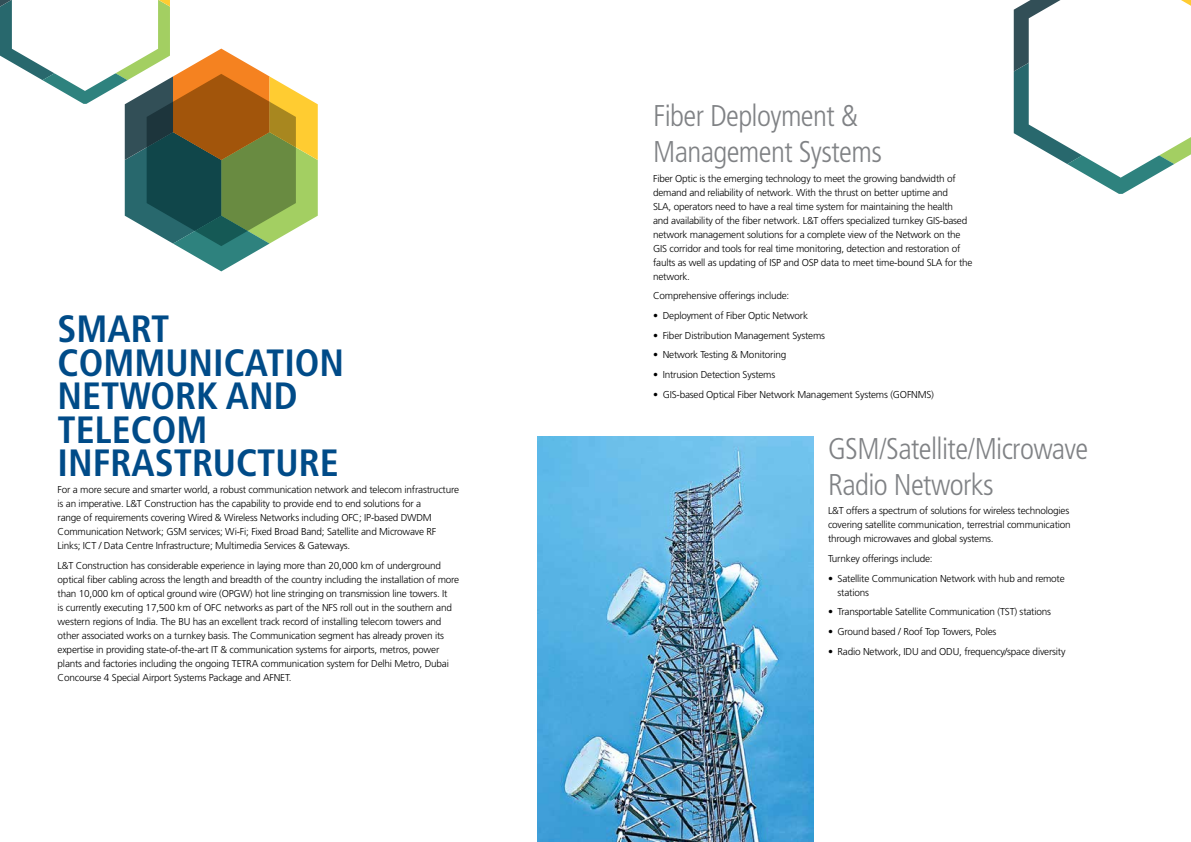
<style>
.page{position:relative;width:1191px;height:842px;background:#fff}
.page>*{position:absolute;margin:0;border:0;box-sizing:border-box;transform-origin:0 0}
.t1{font:700 condensed 38px/33.6px "Frutiger LT Pro";color:#004b88}
.t2{font:300 condensed 30px/35.7px "Frutiger LT Pro";letter-spacing:-.02em;color:#808285}
.t3{font:300 10px/14px "Frutiger LT Pro";letter-spacing:-.02em;color:#000}
</style>
<div class="page">
<svg style="left:0;top:0;width:318px;height:271px"></svg>
<svg style="left:1013px;top:0;width:178px;height:194px"></svg>
<img style="left:538px;top:437px;width:276px;height:405px">
<h1 class="t1" style="left:58px;top:312px;width:288px">SMART<br>COMMUNICATION<br>NETWORK AND<br>TELECOM<br>INFRASTRUCTURE</h1>
<p class="t3" style="left:58px;top:483px;width:403px">For a more secure and smarter world, a robust communication network and telecom infrastructure is an imperative. L&amp;T Construction has the capability to provide end to end solutions for a<br>range of requirements covering Wired &amp; Wireless Networks including OFC; IP-based DWDM Communication Network; GSM services; Wi-Fi; Fixed Broad Band; Satellite and Microwave RF Links; ICT / Data Centre Infrastructure; Multimedia Services &amp; Gateways.</p>
<p class="t3" style="left:58px;top:558px;width:403px">L&amp;T Construction has considerable experience in laying more than 20,000 km of underground optical fiber cabling across the length and breadth of the country including the installation of more than 10,000 km of optical ground wire (OPGW) hot line stringing on transmission line towers. It<br>is currently executing 17,500 km of OFC networks as part of the NFS roll out in the southern and western regions of India. The BU has an excellent track record of installing telecom towers and other associated works on a turnkey basis. The Communication segment has already proven its expertise in providing state-of-the-art IT &amp; communication systems for airports, metros, power plants and factories including the ongoing TETRA communication system for Delhi Metro, Dubai Concourse 4 Special Airport Systems Package and AFNET.</p>
<h2 class="t2" style="left:653px;top:98px;width:230px">Fiber Deployment &amp;<br>Management Systems</h2>
<p class="t3" style="left:653px;top:171px;width:321px">Fiber Optic is the emerging technology to meet the growing bandwidth of demand and reliability of network. With the thrust on better uptime and<br>SLA, operators need to have a real time system for maintaining the health<br>and availability of the fiber network. L&amp;T offers specialized turnkey GIS-based network management solutions for a complete view of the Network on the GIS corridor and tools for real time monitoring, detection and restoration of faults as well as updating of ISP and OSP data to meet time-bound SLA for the network.</p>
<p class="t3" style="left:653px;top:289px;width:138px">Comprehensive offerings include:</p>
<p class="t3" style="left:653px;top:309px;width:156px">• Deployment of Fiber Optic Network</p>
<p class="t3" style="left:653px;top:328px;width:173px">• Fiber Distribution Management Systems</p>
<p class="t3" style="left:653px;top:348px;width:135px">• Network Testing &amp; Monitoring</p>
<p class="t3" style="left:653px;top:368px;width:124px">• Intrusion Detection Systems</p>
<p class="t3" style="left:653px;top:387px;width:282px">• GIS-based Optical Fiber Network Management Systems (GOFNMS)</p>
<h2 class="t2" style="left:828px;top:431px;width:262px">GSM/Satellite/Microwave<br>Radio Networks</h2>
<p class="t3" style="left:828px;top:504px;width:244px">L&amp;T offers a spectrum of solutions for wireless technologies covering satellite communication, terrestrial communication through microwaves and global systems.</p>
<p class="t3" style="left:828px;top:552px;width:106px">Turnkey offerings include:</p>
<p class="t3" style="left:837px;top:571px;width:229px;text-indent:-10px">• Satellite Communication Network with hub and remote stations</p>
<p class="t3" style="left:828px;top:605px;width:224px">• Transportable Satellite Communication (TST) stations</p>
<p class="t3" style="left:828px;top:625px;width:170px">• Ground based / Roof Top Towers, Poles</p>
<p class="t3" style="left:828px;top:644px;width:239px">• Radio Network, IDU and ODU, frequency/space diversity</p>
</div>
